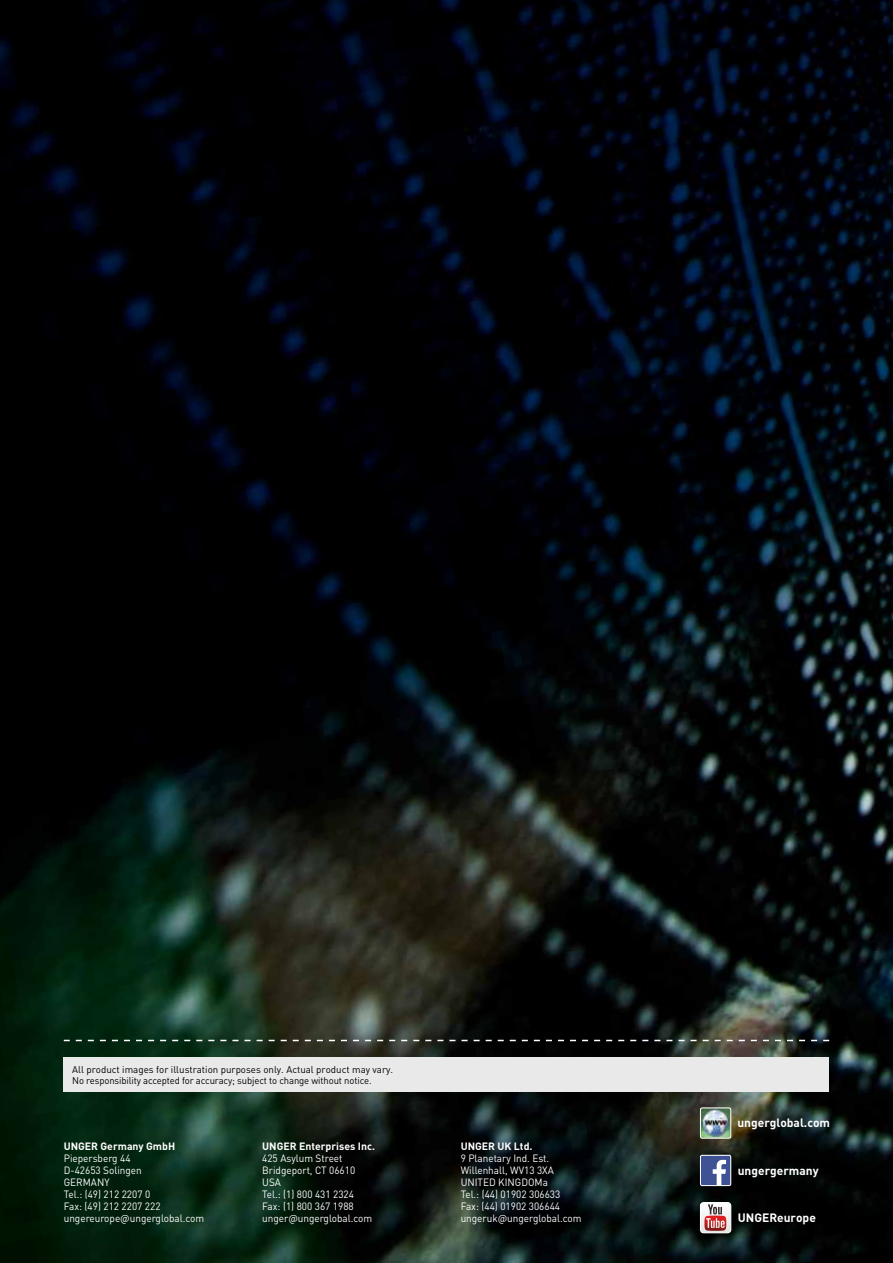
<style>
.page{position:relative;width:893px;height:1263px;background:#fff}
.page>*{position:absolute;margin:0;border:0;box-sizing:border-box;transform-origin:0 0}
.t1{font:700 12px "DIN Pro";color:#fff}
.t2{font:10.5px/12px "DIN Pro";color:#fff;scale:.95 1}
.t3{font:700 10.5px "DIN Pro";color:#fff}
.t4{font:9.75px/11.2px "DIN Pro";letter-spacing:-.005em;color:#000}
</style>
<div class="page">
<img style="left:0;top:0;width:893px;height:1263px">
<svg style="left:64px;top:1040px;width:765px;height:1px"></svg>
<svg style="left:700px;top:1155px;width:31px;height:29px"></svg>
<div style="left:700px;top:1155px;width:31px;height:31px;border:1px solid #fff;border-radius:2px"></div>
<img style="left:700px;top:1109px;width:31px;height:29px">
<div style="left:700px;top:1107px;width:31px;height:31px;border:1px solid #fff;border-radius:2px"></div>
<svg style="left:700px;top:1202px;width:31px;height:31px"></svg>
<div style="left:700px;top:1202px;width:31px;height:31px;border:1px solid #fff;border-radius:3px"></div>
<div style="left:64px;top:1057px;width:765px;height:34px;background:#e9e9e9"></div>
<p class="t4" style="left:72px;top:1063px;width:322px">All product images for illustration purposes only. Actual product may vary.<br>No responsibility accepted for accuracy; subject to change without notice.</p>
<p class="t3" style="left:64px;top:1139px;width:111px">UNGER Germany GmbH</p>
<p class="t2" style="left:64px;top:1151px;width:149px">Piepersberg 44<br>D-42653 Solingen<br>GERMANY<br>Tel.: (49) 212 2207 0<br>Fax: (49) 212 2207 222 ungereurope@ungerglobal.com</p>
<p class="t3" style="left:262px;top:1139px;width:114px">UNGER Enterprises Inc.</p>
<p class="t2" style="left:262px;top:1151px;width:117px">425 Asylum Street<br>Bridgeport, CT 06610<br>USA<br>Tel.: (1) 800 431 2324<br>Fax: (1) 800 367 1988 unger@ungerglobal.com</p>
<p class="t3" style="left:461px;top:1139px;width:73px">UNGER UK Ltd.</p>
<p class="t2" style="left:461px;top:1151px;width:129px">9 Planetary Ind. Est.<br>Willenhall, WV13 3XA<br>UNITED KINGDOMa<br>Tel.: (44) 01902 306633<br>Fax: (44) 01902 306644 ungeruk@ungerglobal.com</p>
<p class="t1" style="left:737px;top:1114px;width:94px">ungerglobal.com</p>
<p class="t1" style="left:738px;top:1162px;width:82px">ungergermany</p>
<p class="t1" style="left:738px;top:1210px;width:80px">UNGEReurope</p>
</div>
